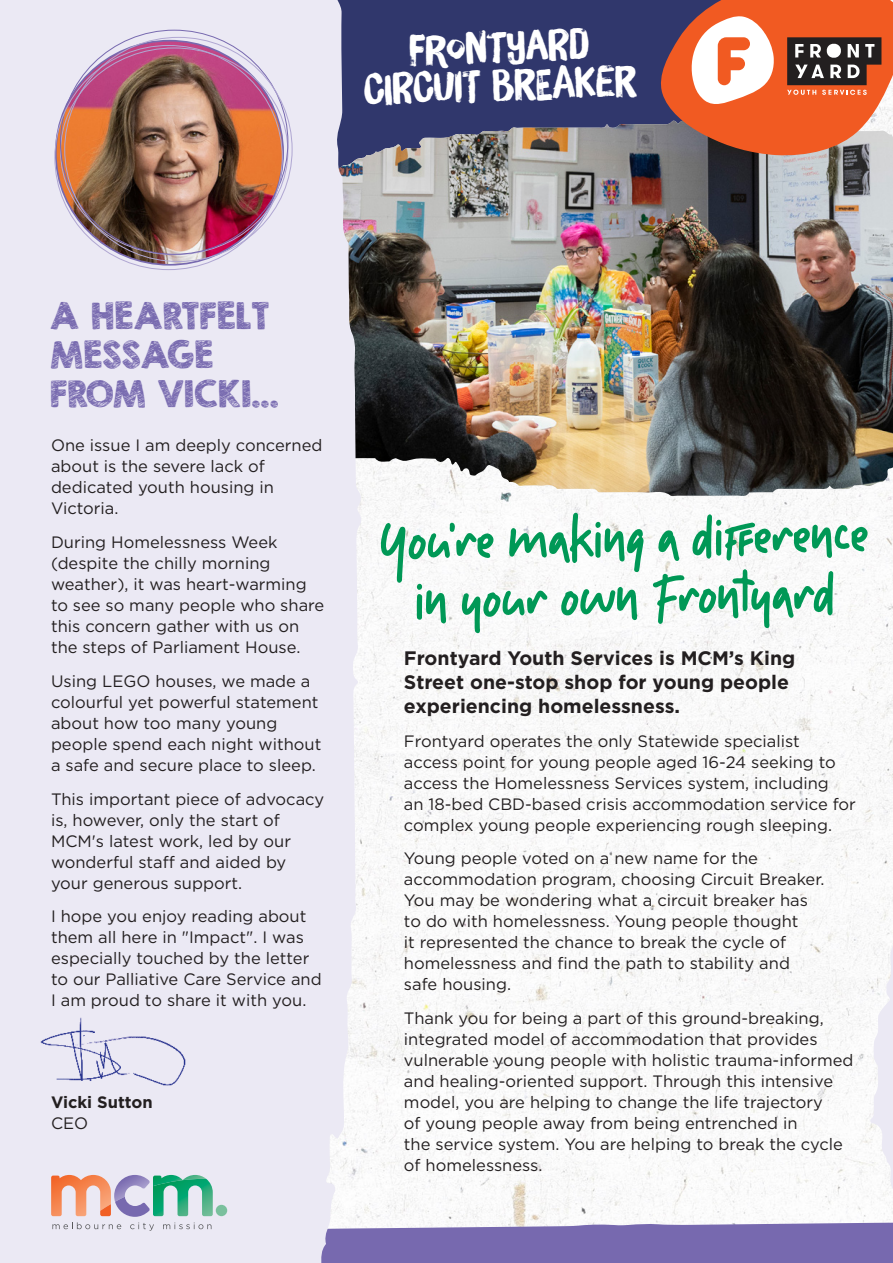
<style>
.page{position:relative;width:893px;height:1263px;background:#fff}
.page>*{position:absolute;margin:0;border:0;box-sizing:border-box;transform-origin:0 0}
.t1{font:67.2px/58.8px "Moonllime";color:#009856;text-align:center}
.t2{font:42.15px/37.7px "Brush Up";color:#fff;text-align:center}
.t3{font:36px/39px "KG Broken Vessels Sketch";color:#7769af}
.t4{font:700 19.5px/24px "Gotham";color:#231f20}
.t5{font:16.5px/21px "Gotham";color:#231f20}
.t6{font:700 16.5px "Gotham";color:#231f20}
</style>
<div class="page">
<img style="left:362px;top:498px;width:531px;height:222px">
<div style="left:307px;top:0;width:474px;height:205px;background:#30376c"></div>
<img style="left:362px;top:157px;width:531px;height:341px">
<img style="left:362px;top:124px;width:310px;height:368px">
<div style="left:0;top:0;width:362px;height:720px;background:#ebe9f4"></div>
<svg style="left:657px;top:0;width:236px;height:157px;background:#c87256"></svg>
<img style="left:56px;top:41px;width:227px;height:224px">
<svg style="left:0;top:720px;width:893px;height:543px"></svg>
<img style="left:40px;top:1017px;width:146px;height:68px">
<h2 class="t2" style="left:362px;top:33px;width:274px;rotate:-2deg">frOntYaRd<br>CIRCUIT BREAKER</h2>
<h3 class="t3" style="left:50px;top:296px;width:230px">A HEARTFELT<br>MESSAGE<br>FROM VICKI...</h3>
<p class="t5" style="left:51px;top:434px;width:273px">One issue I am deeply concerned about is the severe lack of dedicated youth housing in<br>Victoria.</p>
<p class="t5" style="left:51px;top:531px;width:275px">During Homelessness Week (despite the chilly morning weather), it was heart-warming to see so many people who share this concern gather with us on the steps of Parliament House.</p>
<p class="t5" style="left:51px;top:670px;width:272px">Using LEGO houses, we made a colourful yet powerful statement about how too many young people spend each night without a safe and secure place to sleep.</p>
<p class="t5" style="left:51px;top:788px;width:275px">This important piece of advocacy is, however, only the start of<br>MCM's latest work, led by our wonderful staff and aided by your generous support.</p>
<p class="t5" style="left:51px;top:906px;width:272px">I hope you enjoy reading about them all here in "Impact". I was especially touched by the letter to our Palliative Care Service and<br>I am proud to share it with you.</p>
<p class="t6" style="left:51px;top:1092px;width:103px">Vicki Sutton</p>
<p class="t5" style="left:51px;top:1112px;width:39px">CEO</p>
<h1 class="t1" style="left:379px;top:509px;width:491px;rotate:-1deg">You’re making a diff erence in your own Frontyard</h1>
<p class="t4" style="left:404px;top:645px;width:393px">Frontyard Youth Services is MCM’s King<br>Street one-stop shop for young people experiencing homelessness.</p>
<p class="t5" style="left:404px;top:730px;width:453px">Frontyard operates the only Statewide specialist access point for young people aged 16-24 seeking to access the Homelessness Services system, including<br>an 18-bed CBD-based crisis accommodation service for complex young people experiencing rough sleeping.</p>
<p class="t5" style="left:404px;top:848px;width:422px">Young people voted on a new name for the accommodation program, choosing Circuit Breaker.<br>You may be wondering what a circuit breaker has to do with homelessness. Young people thought<br>it represented the chance to break the cycle of homelessness and find the path to stability and safe housing.</p>
<p class="t5" style="left:404px;top:1007px;width:451px">Thank you for being a part of this ground-breaking, integrated model of accommodation that provides vulnerable young people with holistic trauma-informed and healing-oriented support. Through this intensive model, you are helping to change the life trajectory<br>of young people away from being entrenched in<br>the service system. You are helping to break the cycle of homelessness.</p>
</div>
